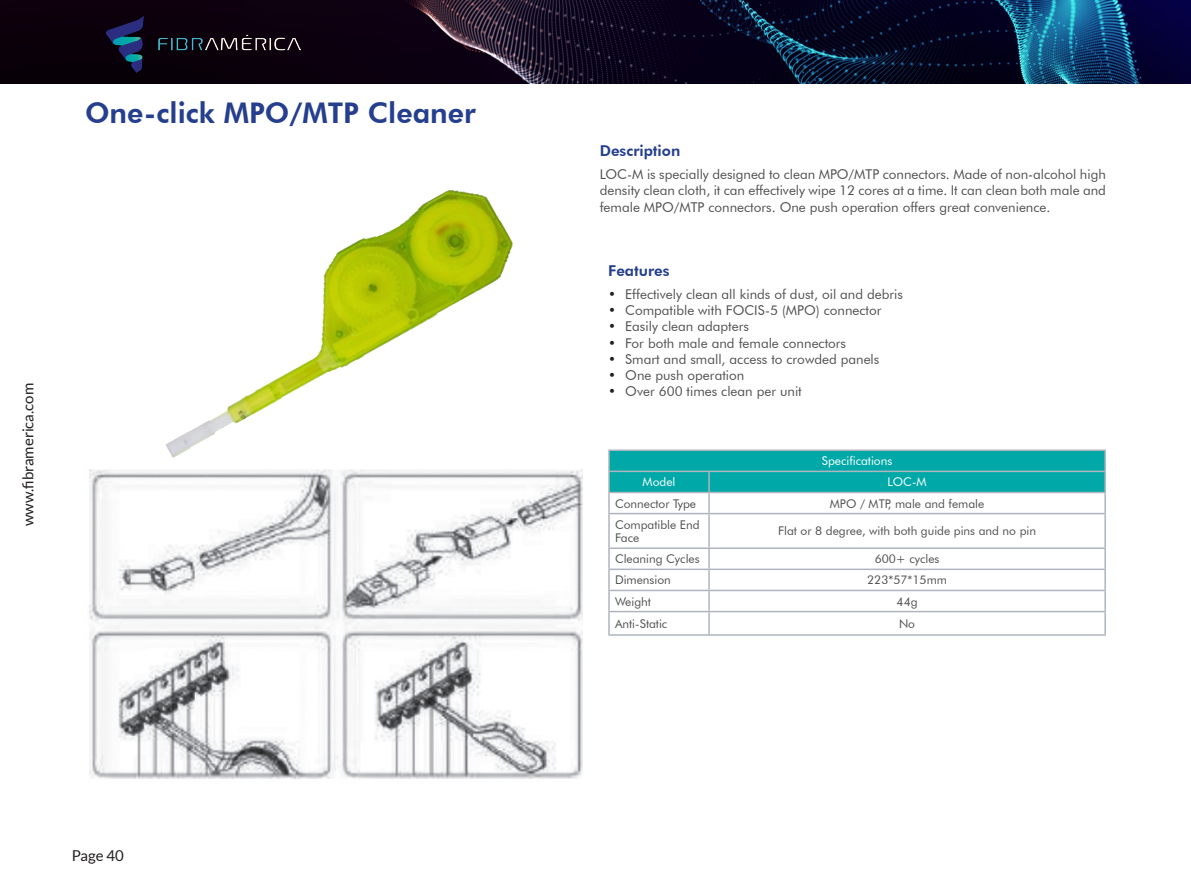
<style>
.page{position:relative;width:1191px;height:893px;background:#fff}
.page>*{position:absolute;margin:0;border:0;box-sizing:border-box;transform-origin:0 0}
.t1{font:800 28.5px "Futura BT";color:#253f8e}
.t2{font:15px "Lato";color:#231f20}
.t3{font:800 15px "Futura BT";color:#253f8e}
.t4{font:13.5px/16.2px "Futura BT";color:#505052;text-align:justify}
.t5{font:12px/13.5px "Futura BT";color:#505052}
.t6{font:12px "Futura BT";color:#fff}
.s1{color:#231f20}
</style>
<div class="page">
<img style="left:0;top:0;width:1190px;height:84px">
<img style="left:106px;top:16px;width:195px;height:57px">
<svg style="left:610px;top:451px;width:494px;height:41px;background:#03a9a7"></svg>
<hr style="left:608px;top:449px;width:101px;height:2px;background:#aeb5be">
<hr style="left:608px;top:451px;width:2px;height:20px;background:#aeb5be">
<hr style="left:709px;top:449px;width:397px;height:2px;background:#aeb5be">
<hr style="left:1104px;top:451px;width:2px;height:20px;background:#aeb5be">
<hr style="left:608px;top:471px;width:101px;height:1px;background:#aeb5be">
<hr style="left:608px;top:472px;width:2px;height:20px;background:#aeb5be">
<hr style="left:709px;top:471px;width:397px;height:1px;background:#aeb5be">
<hr style="left:708px;top:472px;width:2px;height:20px;background:#aeb5be">
<hr style="left:1104px;top:472px;width:2px;height:20px;background:#aeb5be">
<hr style="left:608px;top:492px;width:101px;height:1px;background:#aeb5be">
<hr style="left:608px;top:493px;width:2px;height:20px;background:#aeb5be">
<hr style="left:709px;top:492px;width:397px;height:1px;background:#aeb5be">
<hr style="left:708px;top:493px;width:2px;height:20px;background:#aeb5be">
<hr style="left:1104px;top:493px;width:2px;height:20px;background:#aeb5be">
<hr style="left:608px;top:513px;width:101px;height:1px;background:#aeb5be">
<hr style="left:608px;top:514px;width:2px;height:33px;background:#aeb5be">
<hr style="left:709px;top:513px;width:397px;height:1px;background:#aeb5be">
<hr style="left:708px;top:514px;width:2px;height:33px;background:#aeb5be">
<hr style="left:1104px;top:514px;width:2px;height:33px;background:#aeb5be">
<hr style="left:608px;top:547px;width:101px;height:2px;background:#aeb5be">
<hr style="left:608px;top:549px;width:2px;height:20px;background:#aeb5be">
<hr style="left:709px;top:547px;width:397px;height:2px;background:#aeb5be">
<hr style="left:708px;top:549px;width:2px;height:20px;background:#aeb5be">
<hr style="left:1104px;top:549px;width:2px;height:20px;background:#aeb5be">
<hr style="left:608px;top:569px;width:101px;height:1px;background:#aeb5be">
<hr style="left:608px;top:570px;width:2px;height:20px;background:#aeb5be">
<hr style="left:709px;top:569px;width:397px;height:1px;background:#aeb5be">
<hr style="left:708px;top:570px;width:2px;height:20px;background:#aeb5be">
<hr style="left:1104px;top:570px;width:2px;height:20px;background:#aeb5be">
<hr style="left:608px;top:590px;width:101px;height:1px;background:#aeb5be">
<hr style="left:608px;top:591px;width:2px;height:20px;background:#aeb5be">
<hr style="left:709px;top:590px;width:397px;height:1px;background:#aeb5be">
<hr style="left:708px;top:591px;width:2px;height:20px;background:#aeb5be">
<hr style="left:1104px;top:591px;width:2px;height:20px;background:#aeb5be">
<hr style="left:608px;top:611px;width:101px;height:1px;background:#aeb5be">
<hr style="left:608px;top:612px;width:2px;height:22px;background:#aeb5be">
<hr style="left:709px;top:611px;width:397px;height:1px;background:#aeb5be">
<hr style="left:708px;top:612px;width:2px;height:22px;background:#aeb5be">
<hr style="left:1104px;top:612px;width:2px;height:22px;background:#aeb5be">
<hr style="left:608px;top:634px;width:101px;height:2px;background:#aeb5be">
<hr style="left:709px;top:634px;width:397px;height:2px;background:#aeb5be">
<img style="left:165px;top:189px;width:348px;height:269px">
<img style="left:89px;top:469px;width:494px;height:310px">
<p class="t1" style="left:85px;top:96px;width:392px">One-click MPO/MTP Cleaner</p>
<p class="t2" style="left:20px;top:526px;width:144px;rotate:-90deg">www.fibramerica.com</p>
<p class="t2" style="left:72px;top:847px;width:54px">Page 40</p>
<p class="t3" style="left:600px;top:142px;width:82px">Description</p>
<p class="t4" style="left:600px;top:166px;width:507px">LOC-M is specially designed to clean MPO/MTP connectors. Made of non-alcohol high density clean cloth, it can effectively wipe 12 cores at a time. It can clean both male and female MPO/MTP connectors. One push operation offers great convenience.</p>
<p class="t3" style="left:608px;top:262px;width:63px">Features</p>
<p class="t4" style="left:608px;top:286px;width:296px"><span class="s1">•</span> Effectively clean all kinds of dust, oil and debris</p>
<p class="t4" style="left:608px;top:302px;width:275px"><span class="s1">•</span> Compatible with FOCIS-5 (MPO) connector</p>
<p class="t4" style="left:608px;top:318px;width:142px"><span class="s1">•</span> Easily clean adapters</p>
<p class="t4" style="left:608px;top:334px;width:239px"><span class="s1">•</span> For both male and female connectors</p>
<p class="t4" style="left:608px;top:351px;width:273px"><span class="s1">•</span> Smart and small, access to crowded panels</p>
<p class="t4" style="left:608px;top:367px;width:138px"><span class="s1">•</span> One push operation</p>
<p class="t4" style="left:608px;top:383px;width:195px"><span class="s1">•</span> Over 600 times clean per unit</p>
<p class="t6" style="left:822px;top:454px;width:72px">Specifications</p>
<p class="t6" style="left:642px;top:475px;width:34px">Model</p>
<p class="t6" style="left:887px;top:475px;width:40px">LOC-M</p>
<p class="t5" style="left:615px;top:496px;width:83px">Connector Type</p>
<p class="t5" style="left:830px;top:496px;width:156px">MPO / MTP, male and female</p>
<p class="t5" style="left:615px;top:518px;width:86px">Compatible End<br>Face</p>
<p class="t5" style="left:778px;top:524px;width:259px">Flat or 8 degree, with both guide pins and no pin</p>
<p class="t5" style="left:615px;top:552px;width:86px">Cleaning Cycles</p>
<p class="t5" style="left:874px;top:552px;width:66px">600+ cycles</p>
<p class="t5" style="left:615px;top:573px;width:57px">Dimension</p>
<p class="t5" style="left:867px;top:573px;width:81px">223*57*15mm</p>
<p class="t5" style="left:615px;top:594px;width:38px">Weight</p>
<p class="t5" style="left:896px;top:594px;width:23px">44g</p>
<p class="t5" style="left:615px;top:617px;width:54px">Anti-Static</p>
<p class="t5" style="left:899px;top:617px;width:17px">No</p>
</div>
